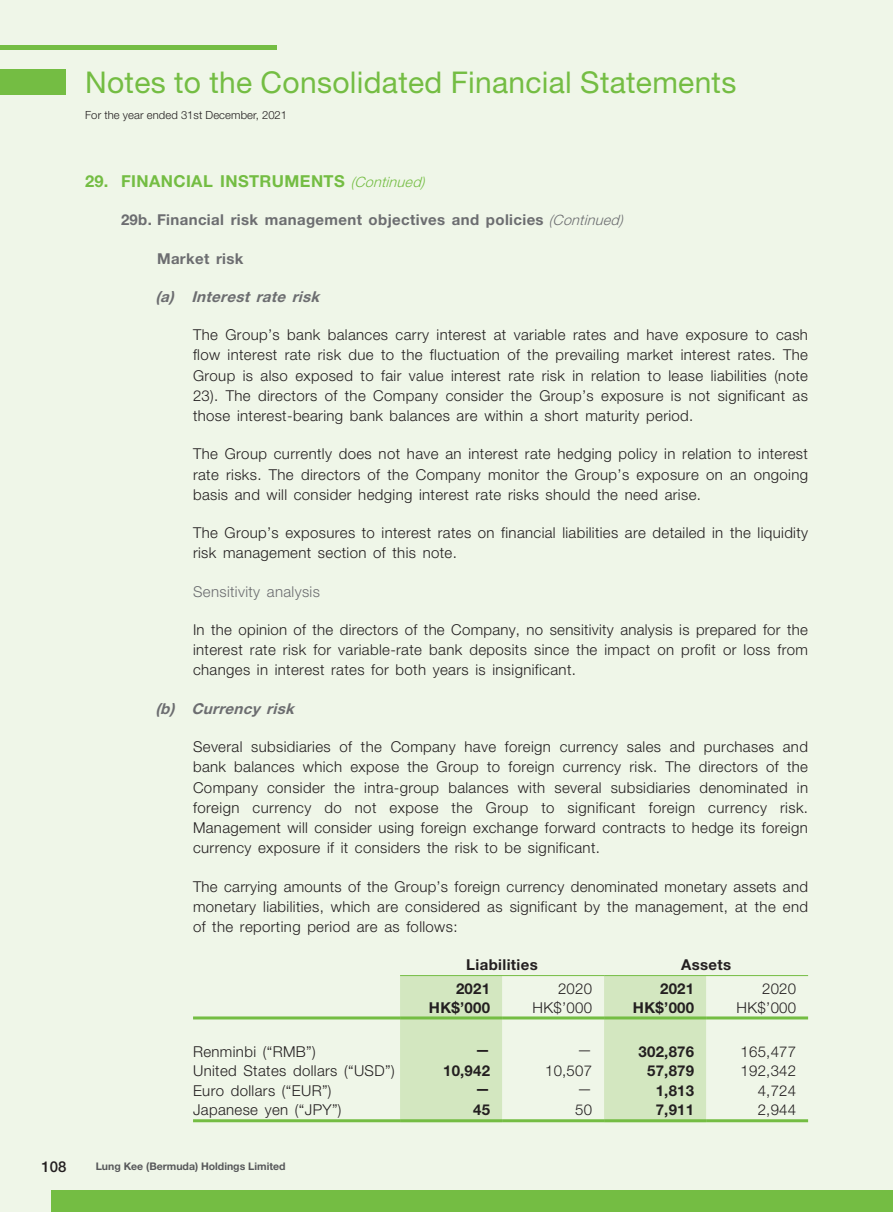
<style>
.page{position:relative;width:893px;height:1212px;background:#eff6e8}
.page>*{position:absolute;margin:0;border:0;box-sizing:border-box;transform-origin:0 0}
.t1{font:30px "Helvetica Neue LT Std";letter-spacing:.01em;color:#74bd43}
._03_H1{font:700 16.5px "Helvetica Neue LT Std";letter-spacing:.025em;color:#74bd43}
._14_______P6{font:300 15px/20.2px "Helvetica Neue LT Std";letter-spacing:.025em;color:#231f20;text-align:justify}
._15_Table_Stub{font:300 15px "Helvetica Neue LT Std";letter-spacing:.025em;color:#231f20}
._01_Body_Text{font:700 15px "Helvetica Neue LT Std";letter-spacing:.015em;color:#231f20}
._04___H2{font:700 15px "Helvetica Neue LT Std";letter-spacing:.025em;color:#6c6d70}
._01_Body_Text-2{font:300 15px "Helvetica Neue LT Std";letter-spacing:.015em;color:#231f20}
._05_____H3{font:italic 700 15px "Helvetica Neue LT Std";color:#6c6d70}
._06_________H5{font:300 15px "Helvetica Neue LT Std";letter-spacing:.025em;color:#6c6d70}
.t2{font:500 15px "Helvetica Neue LT Std";color:#231f20}
.t3{font:300 11.25px "Helvetica Neue LT Std";letter-spacing:.01em;color:#231f20}
.t4{font:700 10.5px "Helvetica Neue LT Std";color:#57585a}
.s1{font-weight:300;font-style:italic;font-size:14.25px}
</style>
<div class="page">
<hr style="left:0;top:46px;width:276px;height:4px;background:#74bd43">
<div style="left:0;top:69px;width:66px;height:26px;background:#74bd43"></div>
<div style="left:51px;top:1191px;width:842px;height:21px;background:#74bd43"></div>
<svg style="left:400px;top:976px;width:306px;height:143px;fill:#d3e7c0"></svg>
<hr style="left:400px;top:975px;width:204px;height:1px;background:#74bd43">
<hr style="left:604px;top:975px;width:204px;height:1px;background:#74bd43">
<hr style="left:193px;top:1016px;width:207px;height:3px;background:#74bd43">
<hr style="left:400px;top:1016px;width:102px;height:3px;background:#74bd43">
<hr style="left:502px;top:1016px;width:102px;height:3px;background:#74bd43">
<hr style="left:604px;top:1016px;width:102px;height:3px;background:#74bd43">
<hr style="left:706px;top:1016px;width:102px;height:3px;background:#74bd43">
<hr style="left:193px;top:1119px;width:207px;height:3px;background:#74bd43">
<hr style="left:400px;top:1119px;width:102px;height:3px;background:#74bd43">
<hr style="left:502px;top:1119px;width:102px;height:3px;background:#74bd43">
<hr style="left:604px;top:1119px;width:102px;height:3px;background:#74bd43">
<hr style="left:706px;top:1119px;width:102px;height:3px;background:#74bd43">
<h1 class="t1" style="left:85px;top:65px;width:653px">Notes to the Consolidated Financial Statements</h1>
<p class="t3" style="left:85px;top:108px;width:203px">For the year ended 31st December, 2021</p>
<p class="_03_H1" style="left:85px;top:171px;width:341px">29. FINANCIAL INSTRUMENTS <span class="s1">(Continued)</span></p>
<p class="_04___H2" style="left:121px;top:211px;width:504px">29b. Financial risk management objectives and policies <span class="s1">(Continued)</span></p>
<p class="_04___H2" style="left:157px;top:249px;width:88px">Market risk</p>
<p class="_05_____H3" style="left:155px;top:287px;width:170px">(a) Interest rate risk</p>
<p class="_14_______P6" style="left:193px;top:324px;width:616px">The Group’s bank balances carry interest at variable rates and have exposure to cash flow interest rate risk due to the fluctuation of the prevailing market interest rates. The Group is also exposed to fair value interest rate risk in relation to lease liabilities (note 23). The directors of the Company consider the Group’s exposure is not significant as those interest-bearing bank balances are within a short maturity period.</p>
<p class="_14_______P6" style="left:193px;top:444px;width:616px">The Group currently does not have an interest rate hedging policy in relation to interest rate risks. The directors of the Company monitor the Group’s exposure on an ongoing basis and will consider hedging interest rate risks should the need arise.</p>
<p class="_14_______P6" style="left:193px;top:522px;width:617px">The Group’s exposures to interest rates on financial liabilities are detailed in the liquidity risk management section of this note.</p>
<p class="_06_________H5" style="left:193px;top:582px;width:128px">Sensitivity analysis</p>
<p class="_14_______P6" style="left:193px;top:619px;width:616px">In the opinion of the directors of the Company, no sensitivity analysis is prepared for the interest rate risk for variable-rate bank deposits since the impact on profit or loss from changes in interest rates for both years is insignificant.</p>
<p class="_05_____H3" style="left:155px;top:699px;width:145px">(b) Currency risk</p>
<p class="_14_______P6" style="left:193px;top:736px;width:617px">Several subsidiaries of the Company have foreign currency sales and purchases and bank balances which expose the Group to foreign currency risk. The directors of the Company consider the intra-group balances with several subsidiaries denominated in foreign currency do not expose the Group to significant foreign currency risk.<br>Management will consider using foreign exchange forward contracts to hedge its foreign currency exposure if it considers the risk to be significant.</p>
<p class="_14_______P6" style="left:193px;top:876px;width:616px">The carrying amounts of the Group’s foreign currency denominated monetary assets and monetary liabilities, which are considered as significant by the management, at the end of the reporting period are as follows:</p>
<p class="_01_Body_Text" style="left:466px;top:955px;width:73px">Liabilities</p>
<p class="_01_Body_Text" style="left:681px;top:955px;width:52px">Assets</p>
<p class="_01_Body_Text" style="left:456px;top:979px;width:35px">2021</p>
<p class="_01_Body_Text-2" style="left:558px;top:979px;width:35px">2020</p>
<p class="_01_Body_Text" style="left:660px;top:979px;width:35px">2021</p>
<p class="_01_Body_Text-2" style="left:762px;top:979px;width:35px">2020</p>
<p class="_01_Body_Text" style="left:429px;top:998px;width:63px">HK$’000</p>
<p class="_01_Body_Text-2" style="left:533px;top:998px;width:61px">HK$’000</p>
<p class="_01_Body_Text" style="left:633px;top:998px;width:63px">HK$’000</p>
<p class="_01_Body_Text-2" style="left:737px;top:998px;width:61px">HK$’000</p>
<p class="_15_Table_Stub" style="left:193px;top:1042px;width:124px">Renminbi (“RMB”)</p>
<p class="_01_Body_Text" style="left:475px;top:1040px;width:16px">—</p>
<p class="_01_Body_Text-2" style="left:577px;top:1040px;width:16px">—</p>
<p class="_01_Body_Text" style="left:639px;top:1042px;width:57px">302,876</p>
<p class="_01_Body_Text-2" style="left:741px;top:1042px;width:57px">165,477</p>
<p class="_15_Table_Stub" style="left:193px;top:1061px;width:203px">United States dollars (“USD”)</p>
<p class="_01_Body_Text" style="left:443px;top:1061px;width:48px">10,942</p>
<p class="_01_Body_Text-2" style="left:545px;top:1061px;width:48px">10,507</p>
<p class="_01_Body_Text" style="left:647px;top:1061px;width:48px">57,879</p>
<p class="_01_Body_Text-2" style="left:741px;top:1061px;width:57px">192,342</p>
<p class="_15_Table_Stub" style="left:193px;top:1081px;width:140px">Euro dollars (“EUR”)</p>
<p class="_01_Body_Text" style="left:475px;top:1079px;width:16px">—</p>
<p class="_01_Body_Text-2" style="left:577px;top:1079px;width:16px">—</p>
<p class="_01_Body_Text" style="left:656px;top:1081px;width:40px">1,813</p>
<p class="_01_Body_Text-2" style="left:758px;top:1081px;width:40px">4,724</p>
<p class="_15_Table_Stub" style="left:193px;top:1100px;width:150px">Japanese yen (“JPY”)</p>
<p class="_01_Body_Text" style="left:473px;top:1100px;width:18px">45</p>
<p class="_01_Body_Text-2" style="left:575px;top:1100px;width:18px">50</p>
<p class="_01_Body_Text" style="left:656px;top:1100px;width:40px">7,911</p>
<p class="_01_Body_Text-2" style="left:758px;top:1100px;width:40px">2,944</p>
<p class="t2" style="left:42px;top:1158px;width:27px">108</p>
<p class="t4" style="left:96px;top:1160px;width:191px">Lung Kee (Bermuda) Holdings Limited</p>
</div>
